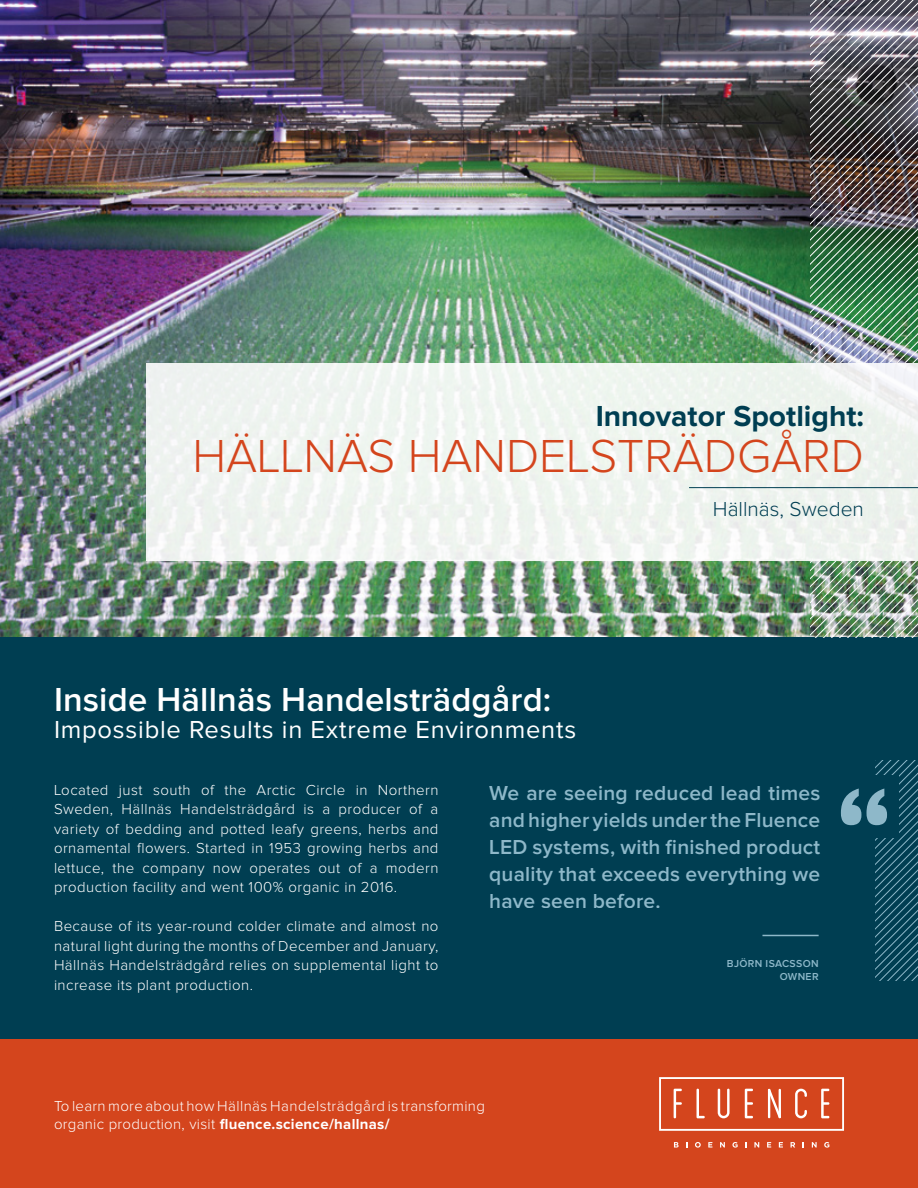
<style>
.page{position:relative;width:918px;height:1188px;background:#fff}
.page>*{position:absolute;margin:0;border:0;box-sizing:border-box;transform-origin:0 0}
.t1{font:300 48px "Proxima Nova";color:#d4451d}
.t2{font:600 34.5px "Proxima Nova";letter-spacing:.005em;color:#fff}
.t3{font:700 30px "Proxima Nova";color:#003e52}
.t4{font:25.5px "Proxima Nova";letter-spacing:.03em;color:#fff}
.t5{font:600 21px/27px "Proxima Nova";letter-spacing:.01em;color:#8eb8c9;text-align:justify}
.t6{font:300 21px "Proxima Nova";color:#003e52}
.t7{font:300 15px/19.5px "Proxima Nova";letter-spacing:.03em;color:#fff;text-align:justify}
.t8{font:600 10.5px/13.5px "Proxima Nova";letter-spacing:.03em;color:#8eb8c9;text-align:right}
.s1{font-weight:700}
</style>
<div class="page">
<img style="left:0;top:0;width:810px;height:638px">
<div style="left:0;top:638px;width:918px;height:550px;background:#003e52"></div>
<div style="left:0;top:1039px;width:918px;height:149px;background:#d4451d"></div>
<svg style="left:659px;top:1077px;width:185px;height:54px"></svg>
<svg style="left:674px;top:1142px;width:5px;height:6px"></svg>
<svg style="left:695px;top:1142px;width:6px;height:6px"></svg>
<svg style="left:708px;top:1142px;width:4px;height:6px"></svg>
<svg style="left:720px;top:1142px;width:5px;height:6px"></svg>
<svg style="left:732px;top:1142px;width:6px;height:6px"></svg>
<svg style="left:745px;top:1142px;width:2px;height:6px"></svg>
<svg style="left:754px;top:1142px;width:5px;height:6px"></svg>
<svg style="left:767px;top:1142px;width:4px;height:6px"></svg>
<svg style="left:779px;top:1142px;width:4px;height:6px"></svg>
<svg style="left:791px;top:1142px;width:4px;height:6px"></svg>
<svg style="left:812px;top:1142px;width:5px;height:6px"></svg>
<svg style="left:824px;top:1142px;width:5px;height:6px"></svg>
<img style="left:810px;top:0;width:108px;height:638px">
<svg style="left:841px;top:760px;width:77px;height:221px"></svg>
<hr style="left:762px;top:935px;width:57px;height:1px;background:#8eb8c9">
<div style="left:146px;top:363px;width:772px;height:198px;background:linear-gradient(to right,#f2f5f3,#eff4f0)"></div>
<hr style="left:689px;top:487px;width:229px;height:1px;background:#003e52">
<h3 class="t3" style="left:596px;top:403px;width:270px">Innovator Spotlight:</h3>
<h1 class="t1" style="left:192px;top:430px;width:673px">HÄLLNÄS HANDELSTRÄDGÅRD</h1>
<h3 class="t6" style="left:713px;top:497px;width:153px">Hällnäs, Sweden</h3>
<h2 class="t2" style="left:54px;top:682px;width:499px">Inside Hällnäs Handelsträdgård:</h2>
<h3 class="t4" style="left:54px;top:719px;width:524px">Impossible Results in Extreme Environments</h3>
<p class="t7" style="left:54px;top:780px;width:386px">Located just south of the Arctic Circle in Northern Sweden, Hällnäs Handelsträdgård is a producer of a variety of bedding and potted leafy greens, herbs and ornamental flowers. Started in 1953 growing herbs and lettuce, the company now operates out of a modern production facility and went 100% organic in 2016.</p>
<p class="t7" style="left:54px;top:916px;width:386px">Because of its year-round colder climate and almost no natural light during the months of December and January, Hällnäs Handelsträdgård relies on supplemental light to increase its plant production.</p>
<h3 class="t5" style="left:489px;top:779px;width:333px">We are seeing reduced lead times and higher yields under the Fluence LED systems, with finished product quality that exceeds everything we have seen before.</h3>
<p class="t8" style="left:727px;top:957px;width:93px">BJÖRN ISACSSON<br>OWNER</p>
<p class="t7" style="left:54px;top:1097px;width:432px;line-height:18px">To learn more about how Hällnäs Handelsträdgård is transforming organic production, visit <span class="s1">fluence.science/hallnas/</span></p>
</div>
